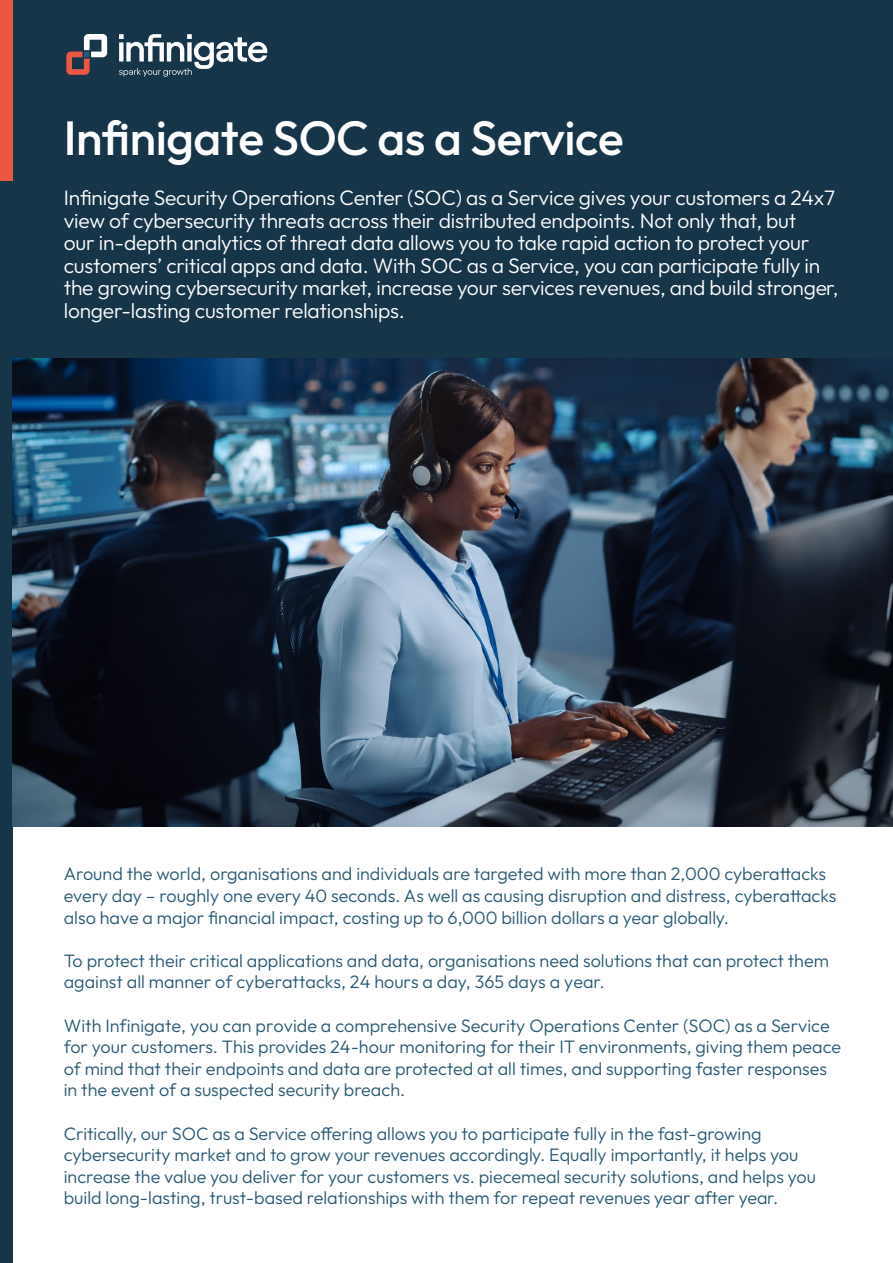
<style>
.page{position:relative;width:893px;height:1263px;background:#fff}
.page>*{position:absolute;margin:0;border:0;box-sizing:border-box;transform-origin:0 0}
.t1{font:100 48px "Outfit";letter-spacing:-.01em;color:#fff}
.t2{font:100 21px/22.5px "Outfit";letter-spacing:-.01em;color:#fff}
.t3{font:100 18px/21.6px "Outfit";color:#275874}
.s1{font-weight:300}
</style>
<div class="page">
<div style="left:0;top:0;width:893px;height:358px;background:#163549"></div>
<svg style="left:66px;top:34px;width:41px;height:41px"></svg>
<svg style="left:119px;top:34px;width:148px;height:43px"></svg>
<div style="left:0;top:0;width:13px;height:181px;background:#eb5740"></div>
<div style="left:0;top:181px;width:13px;height:1082px;background:#163549"></div>
<img style="left:13px;top:358px;width:880px;height:468px">
<h1 class="t1" style="left:64px;top:111px;width:561px">Infinigate SOC as a Service</h1>
<p class="t2" style="left:64px;top:187px;width:776px">Infinigate Security Operations Cent<span class="s1">e</span>r (SOC) as a Service gives your customers a 24x7 view of cybersecurity threats across their distributed endpoints. Not only that, but<br>our in-depth analytics of threat data allows you to take rapid action to protect your customers’ critical apps and data. With SOC as a Service, you can participate fully in the growing cybersecurity market, increase your services revenues, and build stronger, longer-lasting customer relationships.</p>
<p class="t3" style="left:64px;top:863px;width:774px">Around the world, organisations and individuals are targeted with more than 2,000 cyberattacks every day – roughly one every 40 seconds. As well as causing disruption and distress, cyberattacks also have a major financial impact, costing up to 6,000 billion dollars a year globally.</p>
<p class="t3" style="left:64px;top:949px;width:767px">To protect their critical applications and data, organisations need solutions that can protect them against all manner of cyberattacks, 24 hours a day, 365 days a year.</p>
<p class="t3" style="left:64px;top:1014px;width:779px">With Infinigate, you can provide a comprehensive Security Operations Cent<span class="s1">e</span>r (SOC) as a Service for your customers. This provides 24-hour monitoring for their IT environments, giving them peace of mind that their endpoints and data are protected at all times, and supporting faster responses in the event of a suspected security breach.</p>
<p class="t3" style="left:64px;top:1122px;width:754px">Critically, our SOC as a Service offering allows you to participate fully in the fast-growing cybersecurity market and to grow your revenues accordingly. Equally importantly, it helps you increase the value you deliver for your customers vs. piecemeal security solutions, and helps you build long-lasting, trust-based relationships with them for repeat revenues year after year.</p>
</div>
